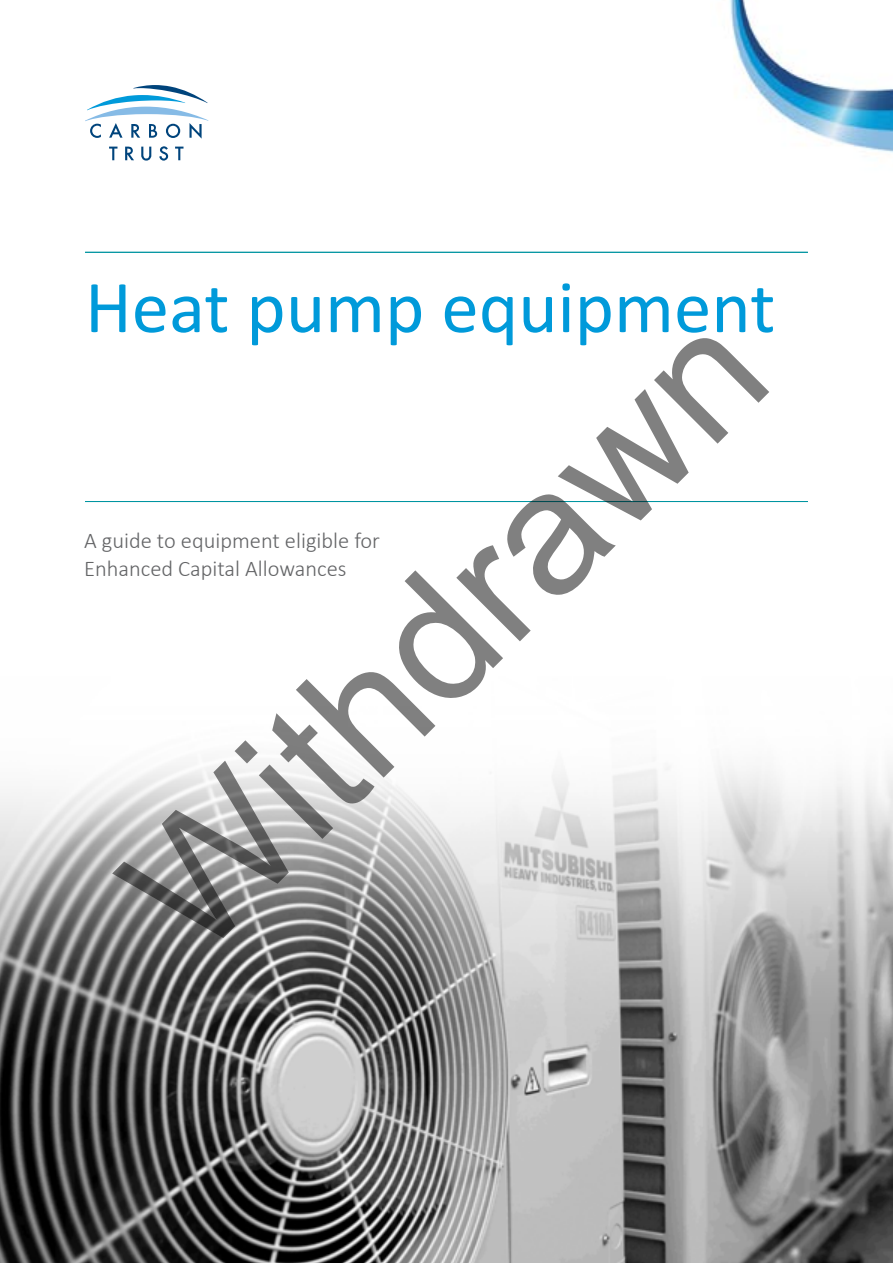
<style>
.page{position:relative;width:893px;height:1263px;background:#fff}
.page>*{position:absolute;margin:0;border:0;box-sizing:border-box;transform-origin:0 0}
.t1{font:173.4px "Arial";color:rgb(0 0 0/.5)}
.t2{font:75px "Calibri";color:#009ada}
.t3{font:300 22.5px/28.2px "Calibri";color:#636466}
</style>
<div class="page">
<svg style="left:125px;top:147px;width:9px;height:13px"></svg>
<svg style="left:109px;top:147px;width:8px;height:13px"></svg>
<svg style="left:175px;top:147px;width:8px;height:13px"></svg>
<svg style="left:141px;top:147px;width:10px;height:14px"></svg>
<svg style="left:159px;top:146px;width:9px;height:15px"></svg>
<svg style="left:85px;top:85px;width:123px;height:54px"></svg>
<img style="left:0;top:765px;width:893px;height:498px">
<hr style="left:85px;top:501px;width:723px;height:1px;background:#0095a1">
<img style="left:729px;top:0;width:164px;height:153px">
<hr style="left:85px;top:252px;width:723px;height:1px;background:#0095a1">
<h2 class="t2" style="left:85px;top:260px;width:692px">Heat pump equipment</h2>
<h1 class="t1" style="left:71px;top:835px;width:821px;rotate:-45deg">Withdrawn</h1>
<p class="t3" style="left:84px;top:526px;width:297px">A guide to equipment eligible for<br>Enhanced Capital Allowances</p>
</div>
